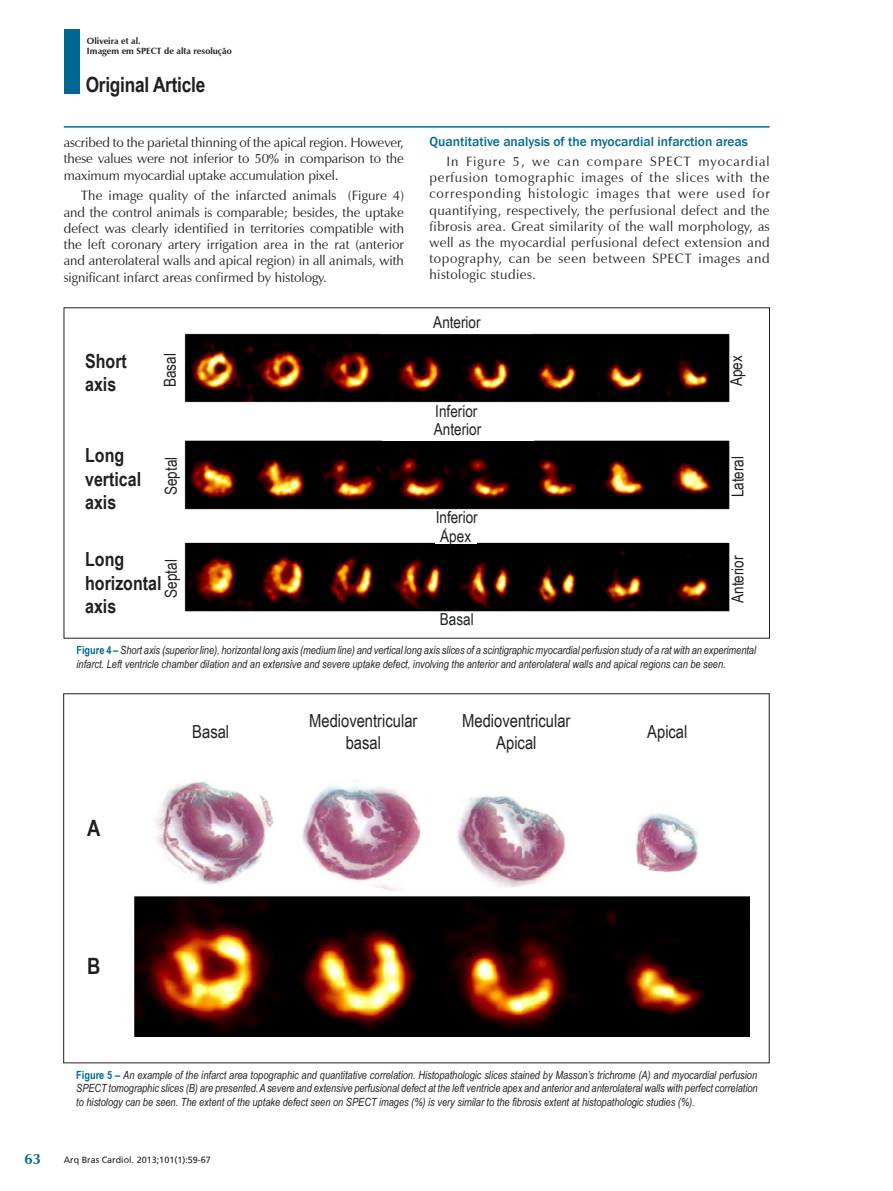
<style>
.page{position:relative;width:893px;height:1191px;background:#fff}
.page>*{position:absolute;margin:0;border:0;box-sizing:border-box;transform-origin:0 0}
.t1{font:700 22.5px "Arial Narrow";color:#231f20}
.t2{font:700 21px "Arial Narrow";letter-spacing:-.01em;color:#231f20}
.t3{font:700 19.5px/23.4px "Arial Narrow";color:#231f20}
.t4{font:18px "Arial Narrow";color:#231f20}
.t5{font:16.5px "Arial Narrow";color:#231f20}
.t6{font:700 15px "Zapf Humanist 601 BT";color:#006991}
._01-TEXTO_BASICO{font:13.5px/16.4px "Zapf Humanist 601 BT";color:#231f20;text-align:justify}
._03_-_SUBTITULO_PRIN{font:500 13.5px "Franklin Gothic";color:#006991}
._06_-_LEGENDA_FIGURA{font:italic 11.25px/13.5px "Arial Narrow";color:#231f20;text-align:justify}
.t7{font:700 9px "Zapf Humanist 601 BT";color:#231f20}
.t8{font:9px "Frutiger";color:#231f20}
.s1{font-weight:700;font-style:normal;color:#006991}
</style>
<div class="page">
<hr style="left:64px;top:126px;width:706px;height:2px;background:#006991">
<div style="left:64px;top:29px;width:16px;height:65px;background:#006991"></div>
<img style="left:134px;top:781px;width:616px;height:255px">
<img style="left:184px;top:333px;width:546px;height:279px">
<div style="left:381px;top:316px;width:152px;height:18px;background:#fff"></div>
<div style="left:381px;top:405px;width:151px;height:18px;background:#fff"></div>
<div style="left:382px;top:423px;width:151px;height:17px;background:#fff"></div>
<div style="left:381px;top:510px;width:151px;height:18px;background:#fff"></div>
<div style="left:435px;top:530px;width:41px;height:14px;background:#fff"></div>
<p class="t7" style="left:87px;top:35px;width:55px">Oliveira et al.</p>
<p class="t7" style="left:87px;top:46px;width:146px">Imagem em SPECT de alta resolução</p>
<h2 class="t2" style="left:86px;top:68px;width:121px">Original Article</h2>
<p class="_01-TEXTO_BASICO" style="left:64px;top:134px;width:342px">ascribed to the parietal thinning of the apical region. However, these values were not inferior to 50% in comparison to the maximum myocardial uptake accumulation pixel.</p>
<p class="_01-TEXTO_BASICO" style="left:64px;top:187px;width:342px;text-indent:17px">The image quality of the infarcted animals (Figure 4) and the control animals is comparable; besides, the uptake defect was clearly identified in territories compatible with the left coronary artery irrigation area in the rat (anterior and anterolateral walls and apical region) in all animals, with significant infarct areas confirmed by histology.</p>
<p class="_03_-_SUBTITULO_PRIN" style="left:429px;top:133px;width:320px">Quantitative analysis of the myocardial infarction areas</p>
<p class="_01-TEXTO_BASICO" style="left:429px;top:153px;width:342px;text-indent:17px">In Figure 5, we can compare SPECT myocardial perfusion tomographic images of the slices with the corresponding histologic images that were used for quantifying, respectively, the perfusional defect and the fibrosis area. Great similarity of the wall morphology, as well as the myocardial perfusional defect extension and topography, can be seen between SPECT images and histologic studies.</p>
<p class="t5" style="left:433px;top:310px;width:49px">Anterior</p>
<p class="t3" style="left:85px;top:348px;width:43px">Short axis</p>
<p class="t3" style="left:85px;top:443px;width:58px">Long vertical axis</p>
<p class="t5" style="left:158px;top:387px;width:35px;rotate:-90deg">Basal</p>
<p class="t5" style="left:724px;top:386px;width:32px;rotate:-90deg">Apex</p>
<p class="t5" style="left:435px;top:399px;width:44px">Inferior</p>
<p class="t5" style="left:434px;top:417px;width:49px">Anterior</p>
<p class="t5" style="left:159px;top:495px;width:40px;rotate:-90deg">Septal</p>
<p class="t5" style="left:725px;top:497px;width:43px;rotate:-90deg">Lateral</p>
<p class="t5" style="left:436px;top:504px;width:44px">Inferior</p>
<p class="t5" style="left:440px;top:524px;width:32px">Apex</p>
<p class="t3" style="left:85px;top:547px;width:78px">Long horizontal axis</p>
<p class="t5" style="left:159px;top:598px;width:40px;rotate:-90deg">Septal</p>
<p class="t5" style="left:440px;top:607px;width:35px">Basal</p>
<p class="t5" style="left:725px;top:603px;width:49px;rotate:-90deg">Anterior</p>
<p class="_06_-_LEGENDA_FIGURA" style="left:77px;top:643px;width:681px"><span class="s1">Figure 4 –</span> Short axis (superior line), horizontal long axis (medium line) and vertical long axis slices of a scintigraphic myocardial perfusion study of a rat with an experimental infarct. Left ventricle chamber dilation and an extensive and severe uptake defect, involving the anterior and anterolateral walls and apical regions can be seen.</p>
<p class="t1" style="left:87px;top:811px;width:15px">A</p>
<p class="t4" style="left:192px;top:718px;width:38px">Basal</p>
<p class="t4" style="left:309px;top:707px;width:110px">Medioventricular</p>
<p class="t4" style="left:346px;top:729px;width:37px">basal</p>
<p class="t4" style="left:462px;top:707px;width:110px">Medioventricular</p>
<p class="t4" style="left:496px;top:729px;width:42px">Apical</p>
<p class="t4" style="left:647px;top:718px;width:42px">Apical</p>
<p class="t1" style="left:87px;top:948px;width:15px">B</p>
<p class="t6" style="left:25px;top:1149px;width:18px">63</p>
<p class="_06_-_LEGENDA_FIGURA" style="left:76px;top:1068px;width:683px"><span class="s1">Figure 5 –</span> An example of the infarct area topographic and quantitative correlation. Histopathologic slices stained by Masson’s trichrome (A) and myocardial perfusion SPECT tomographic slices (B) are presented. A severe and extensive perfusional defect at the left ventricle apex and anterior and anterolateral walls with perfect correlation to histology can be seen. The extent of the uptake defect seen on SPECT images (%) is very similar to the fibrosis extent at histopathologic studies (%).</p>
<p class="t8" style="left:64px;top:1154px;width:149px">Arq Bras Cardiol. 2013;101(1):59-67</p>
</div>
